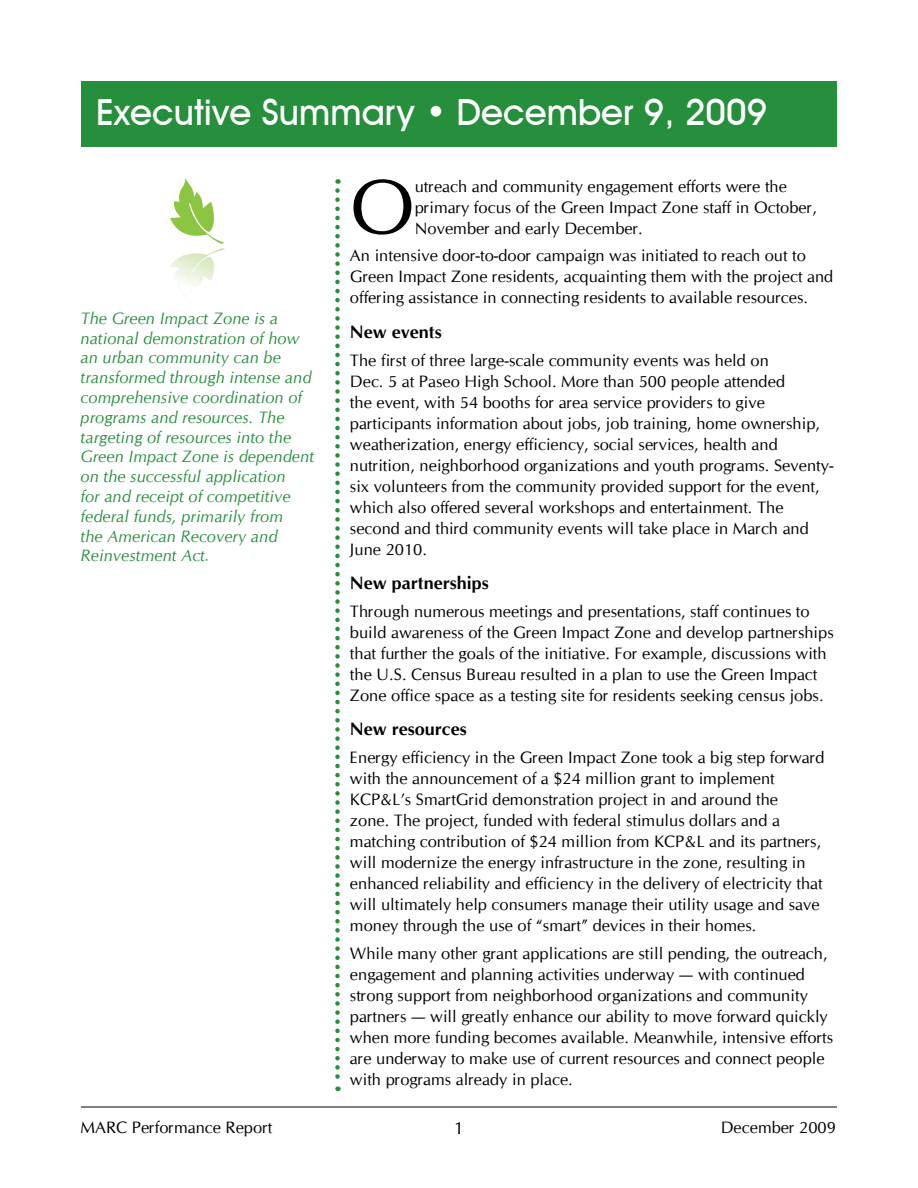
<style>
.page{position:relative;width:918px;height:1188px;background:#fff}
.page>*{position:absolute;margin:0;border:0;box-sizing:border-box;transform-origin:0 0}
.t1{font:77.7px "Cg Omega";color:#000}
.t2{font:500 36px "Avant Garde IT Cby BT";color:#fff}
.t3{font:700 18px "Cg Omega";color:#000}
.t4{font:18px "Cg Omega";color:#000}
.t5{font:16.5px/21px "Cg Omega";color:#000}
.t6{font:italic 16.5px/19.8px "Cg Omega";color:#268f3b}
.s1{font-family:"Goudy Old Style BT"}
</style>
<div class="page">
<div style="left:81px;top:81px;width:756px;height:66px;background:#268f3b"></div>
<svg style="left:170px;top:178px;width:55px;height:120px"></svg>
<svg style="left:335px;top:190px;width:5px;height:901px"></svg>
<hr style="left:81px;top:1107px;width:756px;height:1px;background:#000">
<h2 class="t2" style="left:96px;top:90px;width:673px">Executive Summary • December 9, 2009</h2>
<p class="t6" style="left:81px;top:309px;width:235px">The Green Impact Zone is a national demonstration of how an urban community can be transformed through intense and comprehensive coordination of programs and resources. The targeting of resources into the<br>Green Impact Zone is dependent on the successful application<br>for and receipt of competitive federal funds, primarily from<br>the American Recovery and<br>Reinvestment Act<span class="s1">.</span></p>
<h1 class="t1" style="left:350px;top:164px;width:66px">O</h1>
<p class="t5" style="left:415px;top:176px;width:404px">utreach and community engagement efforts were the primary focus of the Green Impact Zone staff in October,<br>November and early December.</p>
<p class="t5" style="left:350px;top:245px;width:485px">An intensive door-to-door campaign was initiated to reach out to<br>Green Impact Zone residents, acquainting them with the project and offering assistance in connecting residents to available resources.</p>
<p class="t3" style="left:350px;top:321px;width:93px">New events</p>
<p class="t5" style="left:350px;top:350px;width:485px">The first of three large-scale community events was held on<br>Dec. 5 at Paseo High School. More than 500 people attended<br>the event, with 54 booths for area service providers to give participants information about jobs, job training, home ownership, weatherization, energy efficiency, social services, health and nutrition, neighborhood organizations and youth programs. Seventy&shy;six volunteers from the community provided support for the event, which also offered several workshops and entertainment. The second and third community events will take place in March and June 2010.</p>
<p class="t3" style="left:350px;top:572px;width:141px">New partnerships</p>
<p class="t5" style="left:350px;top:601px;width:485px">Through numerous meetings and presentations, staff continues to build awareness of the Green Impact Zone and develop partnerships that further the goals of the initiative. For example, discussions with the U.S. Census Bureau resulted in a plan to use the Green Impact Zone office space as a testing site for residents seeking census jobs.</p>
<p class="t3" style="left:350px;top:719px;width:118px">New resources</p>
<p class="t5" style="left:350px;top:747px;width:476px">Energy efficiency in the Green Impact Zone took a big step forward with the announcement of a $24 million grant to implement KCP&amp;L’s SmartGrid demonstration project in and around the<br>zone. The project, funded with federal stimulus dollars and a matching contribution of $24 million from KCP&amp;L and its partners, will modernize the energy infrastructure in the zone, resulting in enhanced reliability and efficiency in the delivery of electricity that will ultimately help consumers manage their utility usage and save money through the use of “smart” devices in their homes.</p>
<p class="t5" style="left:350px;top:943px;width:485px">While many other grant applications are still pending, the outreach, engagement and planning activities underway — with continued strong support from neighborhood organizations and community partners — will greatly enhance our ability to move forward quickly when more funding becomes available. Meanwhile, intensive efforts are underway to make use of current resources and connect people with programs already in place.</p>
<p class="t5" style="left:81px;top:1117px;width:193px">MARC Performance Report</p>
<p class="t4" style="left:454px;top:1118px;width:12px">1</p>
<p class="t5" style="left:721px;top:1117px;width:117px">December 2009</p>
</div>
